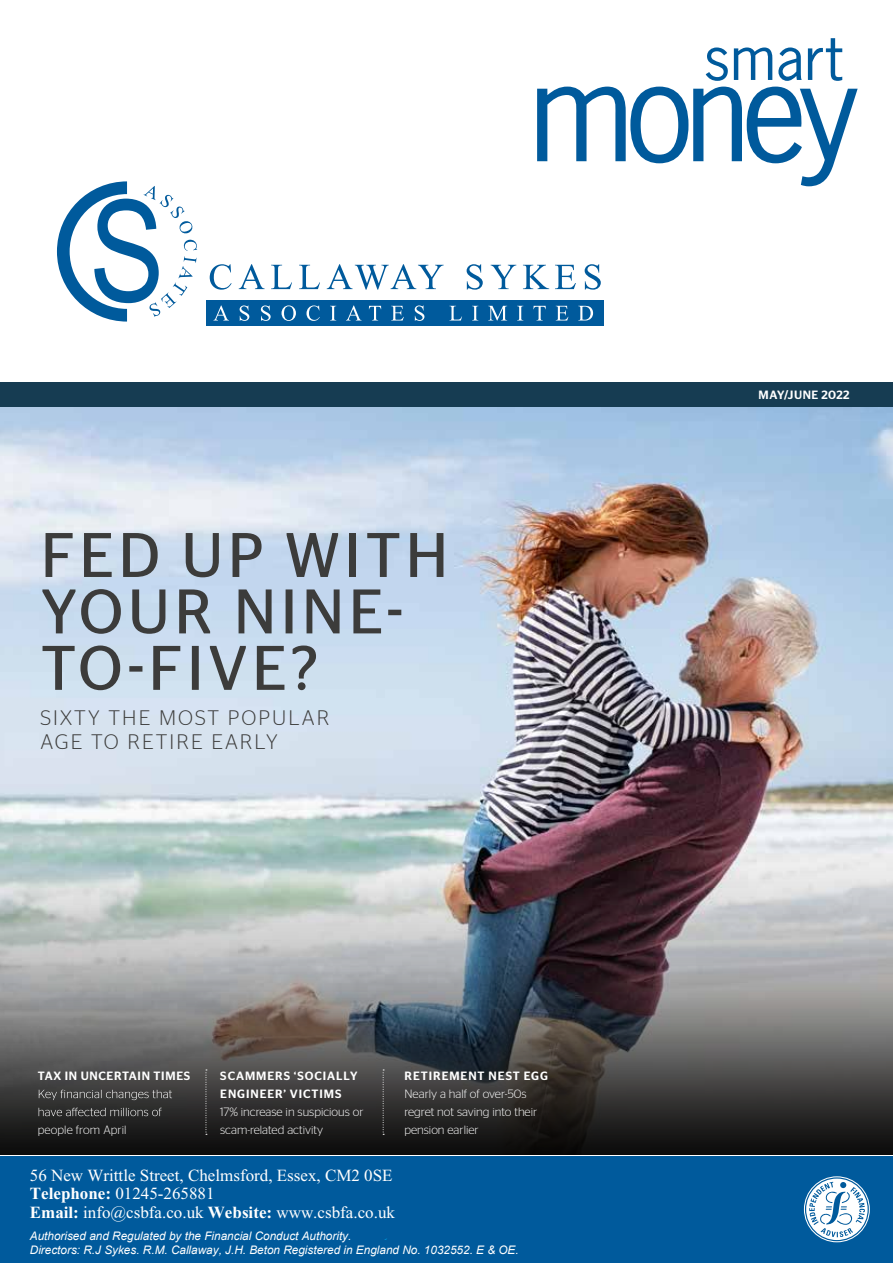
<style>
.page{position:relative;width:893px;height:1263px;background:#fff}
.page>*{position:absolute;margin:0;border:0;box-sizing:border-box;transform-origin:0 0}
.t1{font:62.7px "Stag Sans";letter-spacing:.07em;color:#3c3c3b}
.t2{font:300 21px/24px "Stag Sans";letter-spacing:.1em;color:#3c3c3b}
.t3{font:16.95px/18.8px "Times New Roman";color:#fff}
.t4{font:300 12px/18px "Stag Sans";color:#fff}
.t5{font:500 12px/18px "Stag Sans";letter-spacing:.08em;color:#fff}
.t6{font:500 12px "Stag Sans";letter-spacing:.06em;color:#fff}
.t7{font:500 12px "Stag Sans";letter-spacing:.04em;color:#fff}
.t8{font:italic 11.7px/14.1px "Arial";color:#fff}
.s1{font-weight:700}
</style>
<div class="page">
<img style="left:0;top:406px;width:893px;height:398px">
<img style="left:0;top:804px;width:893px;height:350px">
<svg style="left:39px;top:1090px;width:133px;height:10px"></svg>
<svg style="left:39px;top:1108px;width:123px;height:8px"></svg>
<svg style="left:206px;top:1069px;width:1px;height:66px"></svg>
<svg style="left:383px;top:1069px;width:1px;height:66px"></svg>
<svg style="left:42px;top:589px;width:359px;height:45px;background:#9ba9b7"></svg>
<svg style="left:43px;top:645px;width:273px;height:45px;background:#a5b1bc"></svg>
<div style="left:0;top:382px;width:893px;height:24px;background:#163c52"></div>
<div style="left:0;top:1157px;width:893px;height:106px;background:#005a9c"></div>
<svg style="left:804px;top:1176px;width:66px;height:66px"></svg>
<svg style="left:537px;top:87px;width:321px;height:99px"></svg>
<svg style="left:210px;top:264px;width:22px;height:26px"></svg>
<svg style="left:239px;top:264px;width:26px;height:25px"></svg>
<svg style="left:271px;top:265px;width:21px;height:24px"></svg>
<svg style="left:299px;top:265px;width:21px;height:24px"></svg>
<svg style="left:327px;top:264px;width:117px;height:26px"></svg>
<svg style="left:467px;top:264px;width:16px;height:26px"></svg>
<svg style="left:491px;top:265px;width:25px;height:24px"></svg>
<svg style="left:523px;top:265px;width:26px;height:24px"></svg>
<svg style="left:555px;top:265px;width:21px;height:24px"></svg>
<svg style="left:585px;top:264px;width:16px;height:26px"></svg>
<div style="left:206px;top:301px;width:397px;height:25px;background:#005a9c"></div>
<svg style="left:214px;top:305px;width:14px;height:15px"></svg>
<svg style="left:240px;top:305px;width:9px;height:16px"></svg>
<svg style="left:261px;top:305px;width:10px;height:16px"></svg>
<svg style="left:282px;top:305px;width:14px;height:16px"></svg>
<svg style="left:306px;top:305px;width:14px;height:16px"></svg>
<svg style="left:330px;top:306px;width:6px;height:14px"></svg>
<svg style="left:347px;top:305px;width:14px;height:15px"></svg>
<svg style="left:369px;top:306px;width:12px;height:14px"></svg>
<svg style="left:391px;top:306px;width:13px;height:14px"></svg>
<svg style="left:415px;top:305px;width:9px;height:16px"></svg>
<svg style="left:449px;top:306px;width:13px;height:14px"></svg>
<svg style="left:472px;top:306px;width:6px;height:14px"></svg>
<svg style="left:488px;top:306px;width:19px;height:14px"></svg>
<svg style="left:517px;top:306px;width:6px;height:14px"></svg>
<svg style="left:533px;top:306px;width:13px;height:14px"></svg>
<svg style="left:556px;top:306px;width:12px;height:14px"></svg>
<svg style="left:578px;top:306px;width:15px;height:14px"></svg>
<svg style="left:57px;top:181px;width:140px;height:141px"></svg>
<svg style="left:706px;top:47px;width:22px;height:34px"></svg>
<svg style="left:734px;top:47px;width:38px;height:33px"></svg>
<svg style="left:778px;top:47px;width:24px;height:34px"></svg>
<svg style="left:808px;top:38px;width:34px;height:43px"></svg>
<h1 class="t1" style="left:41px;top:520px;width:409px">FED UP WITH</h1>
<h2 class="t2" style="left:40px;top:705px;width:290px">SIXTY THE MOST POPULAR<br>AGE TO RETIRE EARLY</h2>
<p class="t6" style="left:38px;top:1069px;width:154px">TAX IN UNCERTAIN TIMES</p>
<p class="t4" style="left:38px;top:1121px;width:90px">people from April</p>
<p class="t5" style="left:220px;top:1067px;width:139px">SCAMMERS ‘SOCIALLY<br>ENGINEER’ VICTIMS</p>
<p class="t4" style="left:220px;top:1103px;width:145px">17% increase in suspicious or scam-related activity</p>
<p class="t5" style="left:405px;top:1067px;width:145px">RETIREMENT NEST EGG</p>
<p class="t4" style="left:404px;top:1085px;width:134px">Nearly a half of over-50s regret not saving into their pension earlier</p>
<h3 class="t3" style="left:30px;top:1166px;width:367px">56 New Writtle Street, Chelmsford, Essex, CM2 0SE<br><span class="s1">Telephone:</span> 01245-265881<br><span class="s1">Email:</span> info@csbfa.co.uk <span class="s1">Website:</span> www.csbfa.co.uk</h3>
<p class="t8" style="left:30px;top:1229px;width:490px">Authorised and Regulated by the Financial Conduct Authority.<br>Directors: R.J Sykes. R.M. Callaway, J.H. Beton Registered in England No. 1032552. E &amp; OE.</p>
<p class="t7" style="left:759px;top:388px;width:93px">MAY/JUNE 2022</p>
</div>
